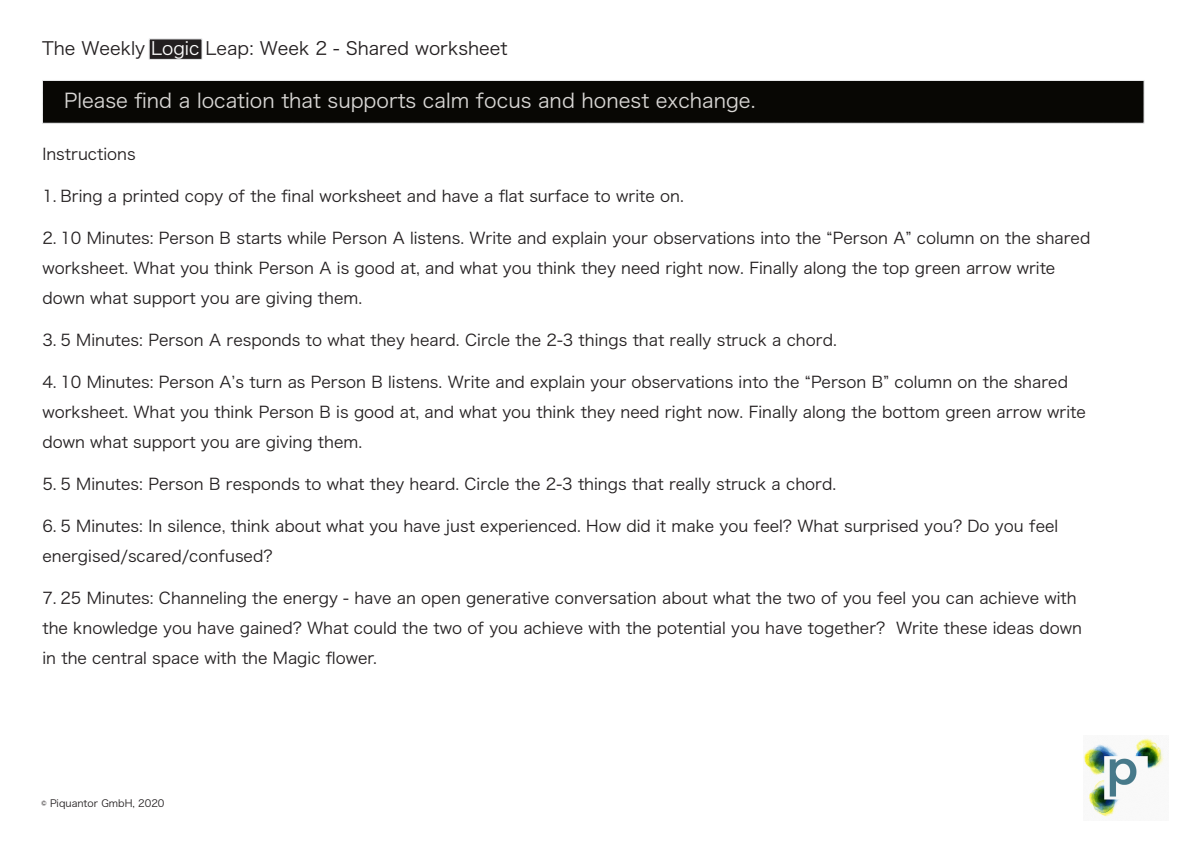
<style>
.page{position:relative;width:1191px;height:842px;background:#fff}
.page>*{position:absolute;margin:0;border:0;box-sizing:border-box;transform-origin:0 0}
.t1{font:20px "Hira Kaku Pro N W3";color:#d8d6d4}
.t2{font:18px "Hira Kaku Pro N W3";color:#231f20}
.t3{font:16px/30px "Hira Kaku Pro N W3";color:#231f20}
.t4{font:10px "Hira Kaku Pro N W3";color:#231f20}
.s1{color:#fff}
</style>
<div class="page">
<div style="left:149px;top:39px;width:53px;height:21px;background:#231f20;border:1px solid #e7e8e9"></div>
<img style="left:1083px;top:738px;width:81px;height:79px">
<div style="left:42px;top:80px;width:1102px;height:43px;background:#080704;border:1px dashed #e7e8e9"></div>
<p class="t2" style="left:42px;top:40px;width:467px">The Weekly <span class="s1">Logic</span> Leap: Week 2 - Shared worksheet</p>
<p class="t1" style="left:64px;top:91px;width:693px">Please find a location that supports calm focus and honest exchange.</p>
<p class="t3" style="left:42px;top:139px;width:95px">Instructions</p>
<p class="t3" style="left:42px;top:181px;width:643px">1. Bring a printed copy of the final worksheet and have a flat surface to write on.</p>
<p class="t3" style="left:42px;top:223px;width:1049px">2. 10 Minutes: Person B starts while Person A listens. Write and explain your observations into the “Person A” column on the shared worksheet. What you think Person A is good at, and what you think they need right now. Finally along the top green arrow write down what support you are giving them.</p>
<p class="t3" style="left:42px;top:325px;width:796px">3. 5 Minutes: Person A responds to what they heard. Circle the 2-3 things that really struck a chord.</p>
<p class="t3" style="left:42px;top:367px;width:1045px">4. 10 Minutes: Person Aʼs turn as Person B listens. Write and explain your observations into the “Person B” column on the shared worksheet. What you think Person B is good at, and what you think they need right now. Finally along the bottom green arrow write down what support you are giving them.</p>
<p class="t3" style="left:42px;top:469px;width:795px">5. 5 Minutes: Person B responds to what they heard. Circle the 2-3 things that really struck a chord.</p>
<p class="t3" style="left:42px;top:511px;width:1017px">6. 5 Minutes: In silence, think about what you have just experienced. How did it make you feel? What surprised you? Do you feel energised/scared/confused?</p>
<p class="t3" style="left:42px;top:583px;width:1041px">7. 25 Minutes: Channeling the energy - have an open generative conversation about what the two of you feel you can achieve with the knowledge you have gained? What could the two of you achieve with the potential you have together? Write these ideas down in the central space with the Magic flower.</p>
<p class="t4" style="left:41px;top:798px;width:125px">© Piquantor GmbH, 2020</p>
</div>
